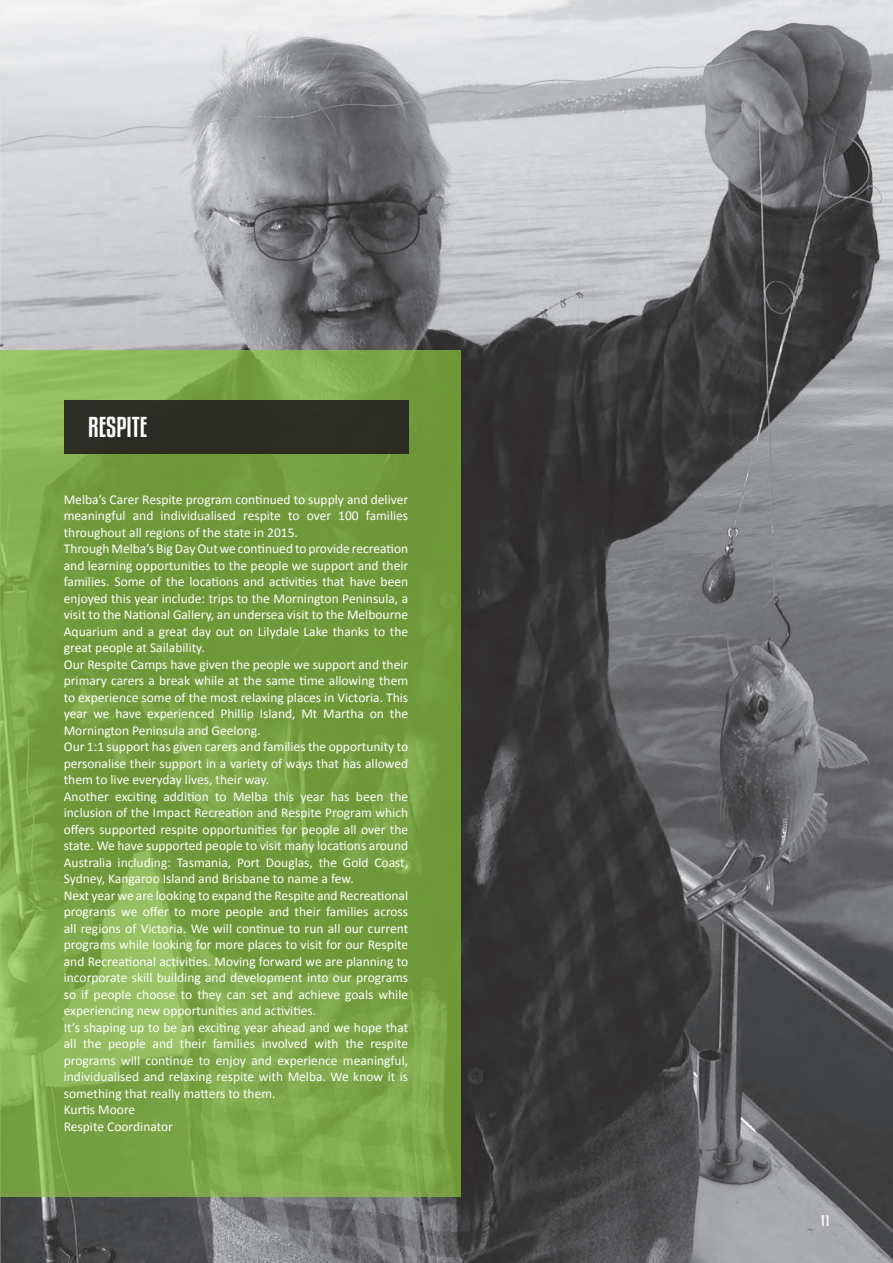
<style>
.page{position:relative;width:893px;height:1263px;background:#fff}
.page>*{position:absolute;margin:0;border:0;box-sizing:border-box;transform-origin:0 0}
.t1{font:25.5px "Kenyan Coffee Rg";color:#fff}
.t2{font:13.5px/16.5px "Calibri";color:#fff;text-align:justify}
.t3{font:13.5px "Kenyan Coffee Rg";color:#fff}
</style>
<div class="page">
<img style="left:0;top:0;width:893px;height:1263px">
<svg style="left:0;top:350px;width:461px;height:847px;background:#79a243"></svg>
<div style="left:64px;top:400px;width:344px;height:54px;background:#2b2c23"></div>
<p class="t1" style="left:88px;top:412px;width:61px">RESPITE</p>
<p class="t2" style="left:64px;top:491px;width:346px">Melba’s Carer Respite program continued to supply and deliver meaningful and individualised respite to over 100 families throughout all regions of the state in 2015.</p>
<p class="t2" style="left:64px;top:540px;width:346px">ThroughMelba’s BigDayOutwecontinuedto providerecreation and learning opportunities to the people we support and their families. Some of the locations and activities that have been enjoyed this year include: trips to the Mornington Peninsula, a visit to the National Gallery, an undersea visit to the Melbourne Aquarium and a great day out on Lilydale Lake thanks to the great people at Sailability.</p>
<p class="t2" style="left:64px;top:656px;width:346px">Our Respite Camps have given the people we support and their primary carers a break while at the same time allowing them to experience some of the most relaxing places in Victoria. This year we have experienced Phillip Island, Mt Martha on the Mornington Peninsula and Geelong.</p>
<p class="t2" style="left:64px;top:738px;width:346px">Our 1:1 support has given carers and families the opportunity to personalise their support in a variety of ways that has allowed them to live everyday lives, their way.</p>
<p class="t2" style="left:64px;top:788px;width:346px">Another exciting addition to Melba this year has been the inclusion of the Impact Recreation and Respite Program which offers supported respite opportunities for people all over the state. We have supported people to visit many locations around Australia including: Tasmania, Port Douglas, the Gold Coast, Sydney, Kangaroo Island and Brisbane to name a few.</p>
<p class="t2" style="left:64px;top:887px;width:346px">Next year we are looking to expand the Respite and Recreational programs we offer to more people and their families across all regions of Victoria. We will continue to run all our current programs while looking for more places to visit for our Respite and Recreational activities. Moving forward we are planning to incorporate skill building and development into our programs so if people choose to they can set and achieve goals while experiencing new opportunities and activities.</p>
<p class="t2" style="left:64px;top:1019px;width:346px">It’s shaping up to be an exciting year ahead and we hope that all the people and their families involved with the respite programs will continue to enjoy and experience meaningful, individualised and relaxing respite with Melba. We know it is something that really matters to them.</p>
<p class="t2" style="left:64px;top:1101px;width:73px">Kurtis Moore</p>
<p class="t2" style="left:64px;top:1118px;width:111px">Respite Coordinator</p>
<p class="t3" style="left:821px;top:1212px;width:10px">11</p>
</div>
